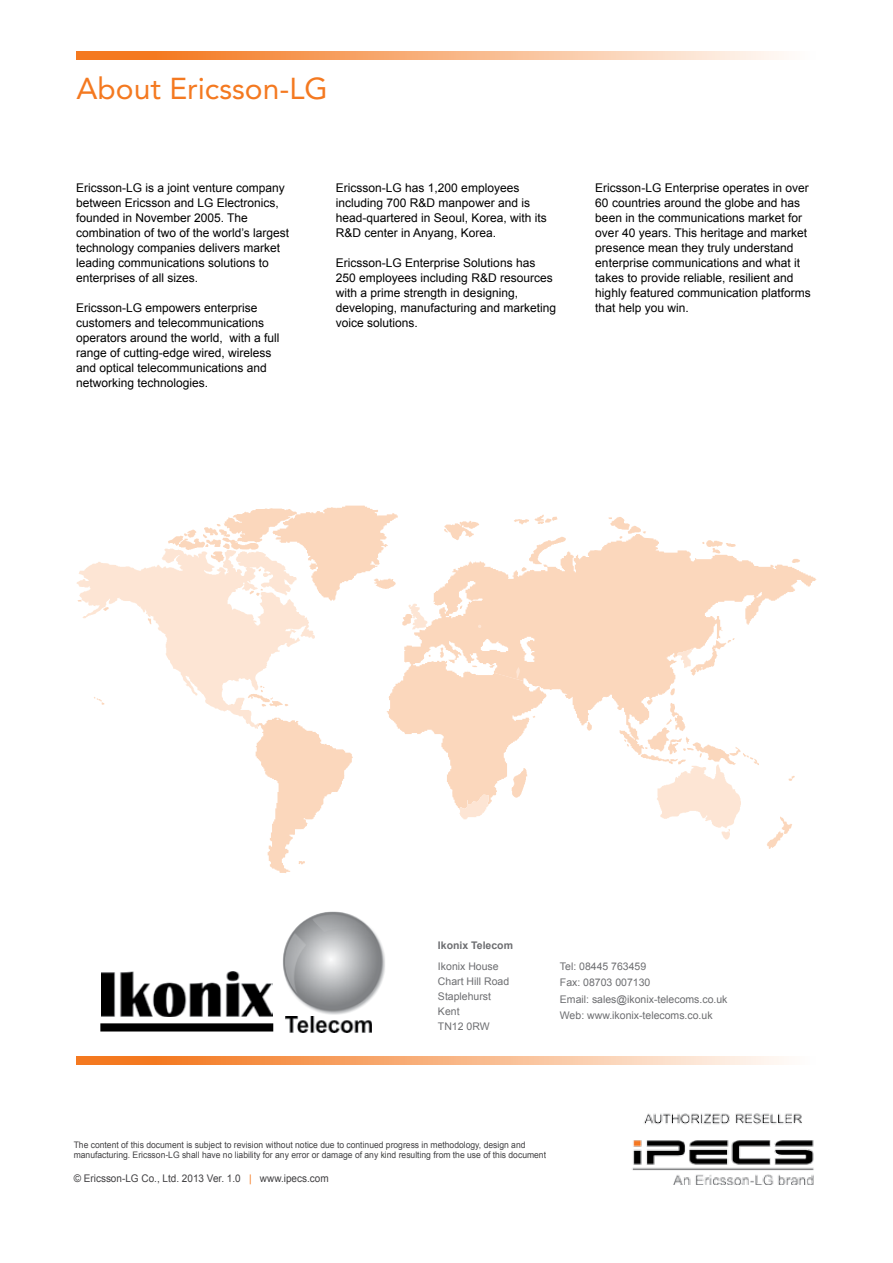
<style>
.page{position:relative;width:893px;height:1263px;background:#fff}
.page>*{position:absolute;margin:0;border:0;box-sizing:border-box;transform-origin:0 0}
.t1{font:30px "Avenir LT Std";color:#f47920}
.t2{font:12px/15px "Arial";color:#000}
.t3{font:10.5px/15px "Arial";color:#6d6e71}
.t4{font:10.5px "Arial";color:#414042;scale:.95 1}
.t5{font:700 10.5px "Arial";color:#6d6e71}
.t6{font:9px/10.5px "Arial";color:#414042;scale:.95 1}
.s1{color:#f47920}
</style>
<div class="page">
<svg style="left:608px;top:517px;width:38px;height:17px"></svg>
<svg style="left:444px;top:521px;width:35px;height:13px"></svg>
<svg style="left:514px;top:515px;width:43px;height:9px"></svg>
<svg style="left:767px;top:816px;width:25px;height:33px"></svg>
<svg style="left:789px;top:776px;width:6px;height:5px"></svg>
<svg style="left:77px;top:549px;width:664px;height:290px"></svg>
<svg style="left:624px;top:755px;width:135px;height:10px"></svg>
<svg style="left:404px;top:534px;width:412px;height:221px"></svg>
<svg style="left:673px;top:635px;width:62px;height:40px"></svg>
<svg style="left:168px;top:505px;width:259px;height:125px"></svg>
<svg style="left:256px;top:718px;width:97px;height:155px"></svg>
<svg style="left:387px;top:642px;width:159px;height:177px"></svg>
<svg style="left:77px;top:51px;width:707px;height:9px"></svg>
<svg style="left:77px;top:1056px;width:707px;height:8px"></svg>
<img style="left:283px;top:911px;width:102px;height:104px">
<img style="left:285px;top:914px;width:91px;height:81px">
<img style="left:102px;top:972px;width:171px;height:44px">
<img style="left:286px;top:1016px;width:85px;height:16px">
<div style="left:104px;top:1023px;width:165px;height:8px;background:#000"></div>
<img style="left:632px;top:1113px;width:182px;height:72px">
<h1 class="t1" style="left:77px;top:71px;width:253px">About Ericsson-LG</h1>
<p class="t2" style="left:76px;top:180px;width:215px">Ericsson-LG is a joint venture company between Ericsson and LG Electronics, founded in November 2005. The combination of two of the world’s largest technology companies delivers market leading communications solutions to enterprises of all sizes.</p>
<p class="t2" style="left:76px;top:300px;width:205px">Ericsson-LG empowers enterprise customers and telecommunications operators around the world, with a full range of cutting-edge wired, wireless and optical telecommunications and networking technologies.</p>
<p class="t2" style="left:336px;top:180px;width:212px">Ericsson-LG has 1,200 employees including 700 R&amp;D manpower and is head-quartered in Seoul, Korea, with its R&amp;D center in Anyang, Korea.</p>
<p class="t2" style="left:336px;top:255px;width:222px">Ericsson-LG Enterprise Solutions has 250 employees including R&amp;D resources with a prime strength in designing, developing, manufacturing and marketing voice solutions.</p>
<p class="t2" style="left:595px;top:180px;width:217px">Ericsson-LG Enterprise operates in over 60 countries around the globe and has been in the communications market for over 40 years. This heritage and market presence mean they truly understand enterprise communications and what it takes to provide reliable, resilient and highly featured communication platforms that help you win.</p>
<p class="t5" style="left:438px;top:938px;width:77px">Ikonix Telecom</p>
<p class="t3" style="left:438px;top:959px;width:73px">Ikonix House<br>Chart Hill Road<br>Staplehurst<br>Kent<br>TN12 0RW</p>
<p class="t3" style="left:560px;top:958px;width:169px;line-height:16.5px">Tel: 08445 763459<br>Fax: 08703 007130<br>Email: sales@ikonix-telecoms.co.uk<br>Web: www.ikonix-telecoms.co.uk</p>
<p class="t6" style="left:74px;top:1139px;width:499px">The content of this document is subject to revision without notice due to continued progress in methodology, design and manufacturing. Ericsson-LG shall have no liability for any error or damage of any kind resulting from the use of this document</p>
<p class="t4" style="left:74px;top:1171px;width:270px">© Ericsson-LG Co., Ltd. 2013 Ver. 1.0 <span class="s1">|</span> www.ipecs.com</p>
</div>
